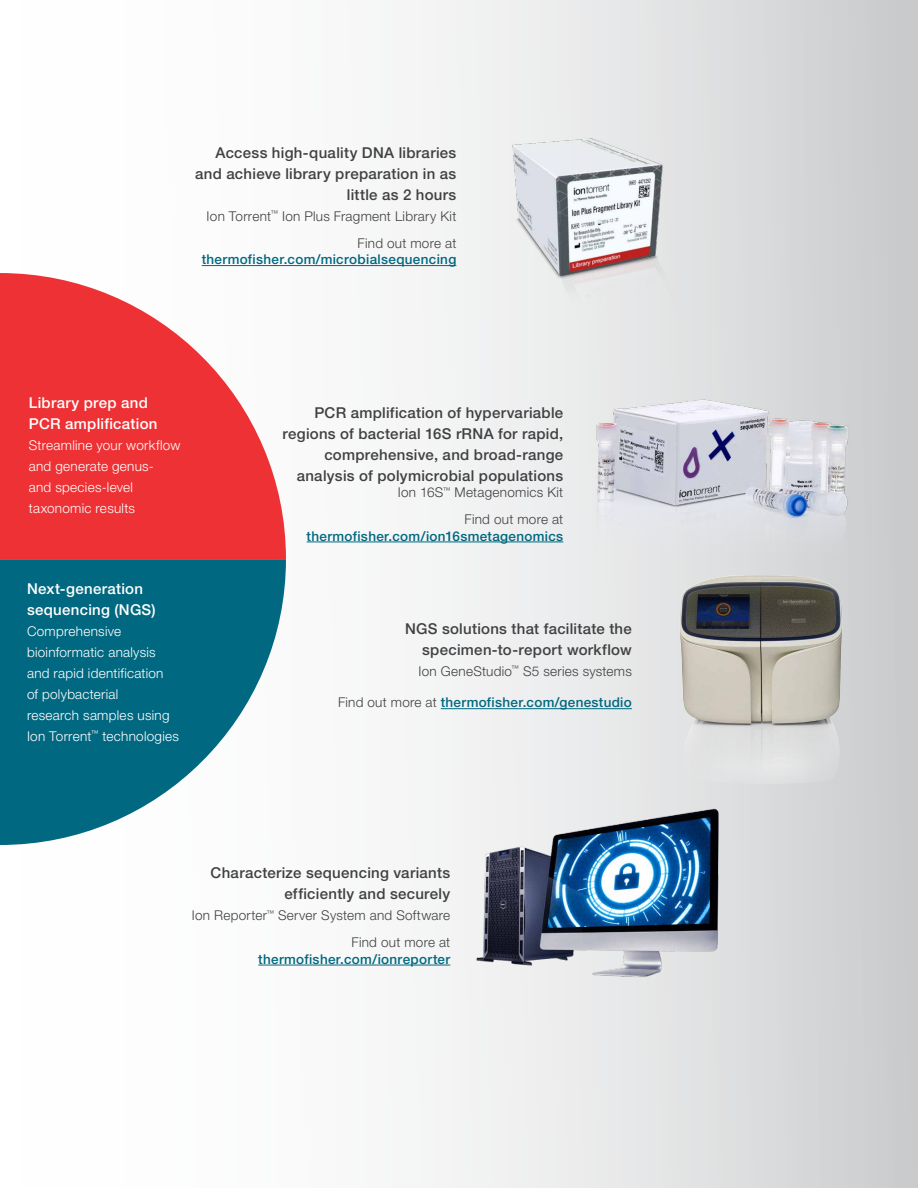
<style>
.page{position:relative;width:918px;height:1188px;background:#fff}
.page>*{position:absolute;margin:0;border:0;box-sizing:border-box;transform-origin:0 0}
.t1{font:500 15px/21px "Helvetica Neue LTW1 G";letter-spacing:.02em;color:#414042;text-align:right}
.t2{font:500 15px/21px "Helvetica Neue LTW1 G";letter-spacing:.02em;color:#fff}
.t3{font:300 13.5px/21px "Helvetica Neue LTW1 G";letter-spacing:.02em;color:#fff}
.t4{font:300 13.5px/27px "Helvetica Neue LTW1 G";letter-spacing:.02em;color:#414042;text-align:right}
.t5{font:500 13.5px "Helvetica Neue LTW1 G";letter-spacing:.025em;color:#006880}
.s1{font-weight:300;color:#414042}
</style>
<div class="page">
<div style="left:0;top:0;width:918px;height:1188px;background:linear-gradient(to right,#fff,#d2d3d5)"></div>
<hr style="left:258px;top:965px;width:192px;height:1px;background:#006880">
<hr style="left:307px;top:542px;width:256px;height:1px;background:#006880">
<hr style="left:202px;top:265px;width:254px;height:1px;background:#006880">
<img style="left:580px;top:392px;width:278px;height:164px">
<img style="left:643px;top:575px;width:237px;height:219px">
<hr style="left:441px;top:708px;width:191px;height:1px;background:#006880">
<img style="left:485px;top:117px;width:205px;height:202px">
<img style="left:470px;top:789px;width:255px;height:210px">
<svg style="left:0;top:559px;width:286px;height:286px;fill:#006880"></svg>
<svg style="left:0;top:273px;width:286px;height:286px;fill:#ee3134"></svg>
<p class="t1" style="left:195px;top:142px;width:263px">Access high-quality DNA libraries and achieve library preparation in as little as 2 hours</p>
<p class="t4" style="left:207px;top:202px;width:251px">Ion Torrent<sup>™</sup> Ion Plus Fragment Library Kit<br>Find out more at</p>
<p class="t5" style="left:202px;top:251px;width:256px">thermofisher.com/microbialsequencing</p>
<p class="t2" style="left:29px;top:392px;width:130px">Library prep and<br>PCR amplification</p>
<p class="t3" style="left:29px;top:435px;width:153px">Streamline your workflow and generate genus-<br>and species-level taxonomic results</p>
<p class="t2" style="left:27px;top:578px;width:130px">Next-generation sequencing (NGS)</p>
<p class="t3" style="left:27px;top:620px;width:153px">Comprehensive bioinformatic analysis and rapid identification<br>of polybacterial<br>research samples using<br>Ion Torrent<sup>™</sup> technologies</p>
<p class="t1" style="left:283px;top:402px;width:282px">PCR amplification of hypervariable regions of bacterial 16S rRNA for rapid, comprehensive, and broad-range analysis of polymicrobial populations</p>
<p class="t4" style="left:398px;top:479px;width:167px">Ion 16S<sup>™</sup> Metagenomics Kit<br>Find out more at</p>
<p class="t5" style="left:307px;top:528px;width:258px">thermofisher.com/ion16smetagenomics</p>
<p class="t1" style="left:405px;top:618px;width:228px">NGS solutions that facilitate the specimen-to-report workflow</p>
<p class="t4" style="left:418px;top:657px;width:215px">Ion GeneStudio<sup>™</sup> S5 series systems</p>
<p class="t5" style="left:338px;top:694px;width:295px"><span class="s1">Find out more at</span> thermofisher.com/genestudio</p>
<p class="t1" style="left:211px;top:862px;width:241px">Characterize sequencing variants efficiently and securely</p>
<p class="t4" style="left:192px;top:902px;width:260px">Ion Reporter<sup>™</sup> Server System and Software<br>Find out more at</p>
<p class="t5" style="left:258px;top:951px;width:193px">thermofisher.com/ionreporter</p>
</div>
